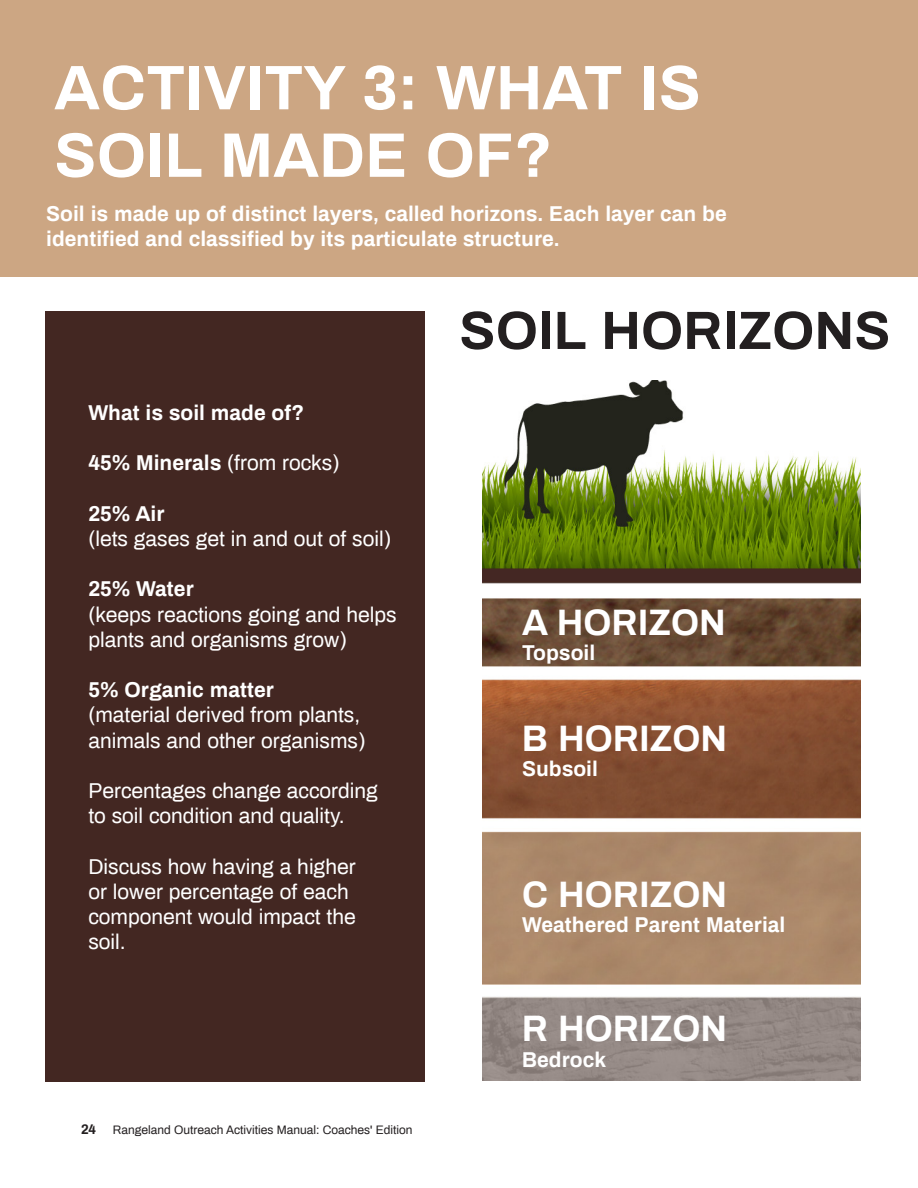
<style>
.page{position:relative;width:918px;height:1188px;background:#fff}
.page>*{position:absolute;margin:0;border:0;box-sizing:border-box;transform-origin:0 0}
.t1{font:700 63px/67.5px "Archivo";letter-spacing:.01em;color:#fff}
.t2{font:700 54px "Archivo";letter-spacing:.01em;color:#231f20}
.t3{font:700 36px "Archivo";letter-spacing:.01em;color:#fff}
.t4{font:21px/25.2px "Archivo";color:#fff}
.t5{font:700 21px/25.2px "Archivo";color:#fff}
.t6{font:700 13.5px "Archivo";color:#231f20}
.t7{font:12px "Archivo";color:#231f20}
.s1{font-weight:400}
</style>
<div class="page">
<img style="left:483px;top:381px;width:378px;height:699px">
<div style="left:0;top:0;width:918px;height:276px;background:#cca683"></div>
<div style="left:45px;top:311px;width:380px;height:771px;background:#432722"></div>
<h1 class="t1" style="left:54px;top:53px;width:648px">ACTIVITY 3: WHAT IS<br>SOIL MADE OF?</h1>
<p class="t5" style="left:46px;top:201px;width:682px">Soil is made up of distinct layers, called horizons. Each layer can be identified and classified by its particulate structure.</p>
<p class="t5" style="left:88px;top:400px;width:217px">What is soil made of?</p>
<p class="t5" style="left:88px;top:450px;width:252px">45% Minerals <span class="s1">(from rocks)</span></p>
<p class="t5" style="left:88px;top:501px;width:78px">25% Air</p>
<p class="t4" style="left:88px;top:525px;width:304px">(lets gases get in and out of soil)</p>
<p class="t5" style="left:88px;top:576px;width:107px">25% Water</p>
<p class="t4" style="left:88px;top:601px;width:310px">(keeps reactions going and helps plants and organisms grow)</p>
<p class="t5" style="left:88px;top:677px;width:187px">5% Organic matter</p>
<p class="t4" style="left:88px;top:702px;width:278px">(material derived from plants, animals and other organisms)</p>
<p class="t4" style="left:88px;top:777px;width:291px">Percentages change according to soil condition and quality.</p>
<p class="t4" style="left:88px;top:853px;width:269px">Discuss how having a higher or lower percentage of each component would impact the soil.</p>
<p class="t6" style="left:81px;top:1120px;width:17px">24</p>
<p class="t7" style="left:113px;top:1121px;width:301px">Rangeland Outreach Activities Manual: Coaches' Edition</p>
<h2 class="t2" style="left:459px;top:293px;width:433px">SOIL HORIZONS</h2>
<h3 class="t3" style="left:522px;top:597px;width:205px">A HORIZON</h3>
<p class="t5" style="left:522px;top:640px;width:75px">Topsoil</p>
<h3 class="t3" style="left:522px;top:714px;width:206px">B HORIZON</h3>
<p class="t5" style="left:522px;top:756px;width:77px">Subsoil</p>
<h3 class="t3" style="left:522px;top:870px;width:206px">C HORIZON</h3>
<p class="t5" style="left:522px;top:912px;width:265px">Weathered Parent Material</p>
<h3 class="t3" style="left:522px;top:1004px;width:206px">R HORIZON</h3>
<p class="t5" style="left:522px;top:1046px;width:86px">Bedrock</p>
</div>
